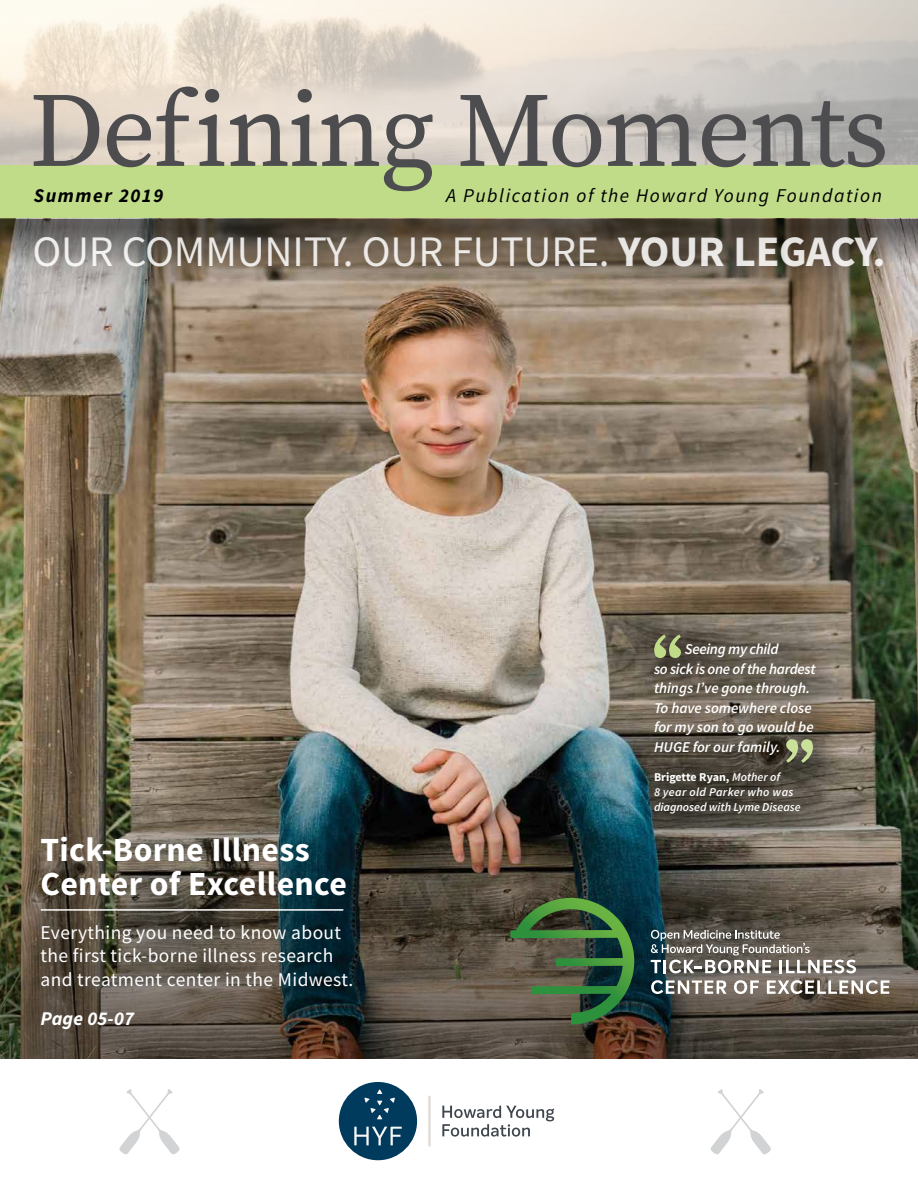
<style>
.page{position:relative;width:918px;height:1188px;background:#fff}
.page>*{position:absolute;margin:0;border:0;box-sizing:border-box;transform-origin:0 0}
.t1{font:105.9px "Source Serif Pro";letter-spacing:-.02em;color:#4d4d4f}
.t2{font:43.5px "Source Sans Pro";letter-spacing:-.005em;color:#fff}
.t3{font:700 33.75px/34.5px "Source Sans Pro";letter-spacing:.01em;color:#fff}
.t4{font:19.5px/23.4px "Source Sans Pro";letter-spacing:.02em;color:#fff}
.t5{font:italic 19.5px "Source Sans Pro";letter-spacing:.08em;color:#000}
.t6{font:italic 700 19.5px "Source Sans Pro";letter-spacing:.08em;color:#000}
.t7{font:italic 700 19.5px "Source Sans Pro";letter-spacing:.01em;color:#fff}
.t8{font:italic 600 15px/19.5px "Source Sans Pro";color:#fff}
.t9{font:italic 600 12px/15px "Source Sans Pro";color:#fff}
.s1{font-weight:700}
.s2{font-weight:700;font-style:normal}
</style>
<div class="page">
<img style="left:0;top:218px;width:918px;height:439px">
<svg style="left:5px;top:218px;width:905px;height:79px;background:#766b5d"></svg>
<img style="left:0;top:657px;width:918px;height:402px">
<img style="left:0;top:0;width:918px;height:166px">
<div style="left:0;top:166px;width:918px;height:52px;background:#c1dc89"></div>
<svg style="left:119px;top:1089px;width:61px;height:66px"></svg>
<svg style="left:710px;top:1089px;width:61px;height:66px"></svg>
<svg style="left:339px;top:1082px;width:78px;height:78px"></svg>
<svg style="left:442px;top:1106px;width:112px;height:31px"></svg>
<hr style="left:428px;top:1096px;width:3px;height:51px;background:#dcd7d3">
<hr style="left:41px;top:909px;width:302px;height:2px;background:#fff">
<svg style="left:510px;top:898px;width:124px;height:126px;background:#435e3d"></svg>
<svg style="left:651px;top:980px;width:76px;height:14px"></svg>
<svg style="left:734px;top:980px;width:25px;height:14px"></svg>
<svg style="left:767px;top:980px;width:123px;height:14px"></svg>
<svg style="left:651px;top:930px;width:205px;height:43px;background:#807d77"></svg>
<svg style="left:642px;top:624px;width:204px;height:220px;background:#625c50"></svg>
<svg style="left:654px;top:634px;width:27px;height:24px"></svg>
<svg style="left:786px;top:739px;width:27px;height:24px"></svg>
<h1 class="t1" style="left:29px;top:60px;width:861px">Defining Moments</h1>
<h3 class="t6" style="left:34px;top:182px;width:131px">Summer 2019</h3>
<h3 class="t5" style="left:446px;top:183px;width:437px">A Publication of the Howard Young Foundation</h3>
<h2 class="t2" style="left:32px;top:224px;width:855px">OUR COMMUNITY. OUR FUTURE. <span class="s1">YOUR LEGACY.</span></h2>
<h3 class="t3" style="left:40px;top:833px;width:308px">Tick-Borne Illness<br>Center of Excellence</h3>
<h3 class="t4" style="left:40px;top:920px;width:314px">Everything you need to know about the first tick-borne illness research and treatment center in the Midwest.</h3>
<h3 class="t7" style="left:40px;top:1006px;width:95px">Page 05-07</h3>
<p class="t8" style="left:654px;top:640px;width:163px;text-indent:31px">Seeing my child<br>so sick is one of the hardest things I’ve gone through.<br>To have somewhere close for my son to go would be<br>HUGE for our family.</p>
<p class="t9" style="left:654px;top:770px;width:148px"><span class="s2">Brigette Ryan,</span> Mother of<br>8 year old Parker who was diagnosed with Lyme Disease</p>
</div>
